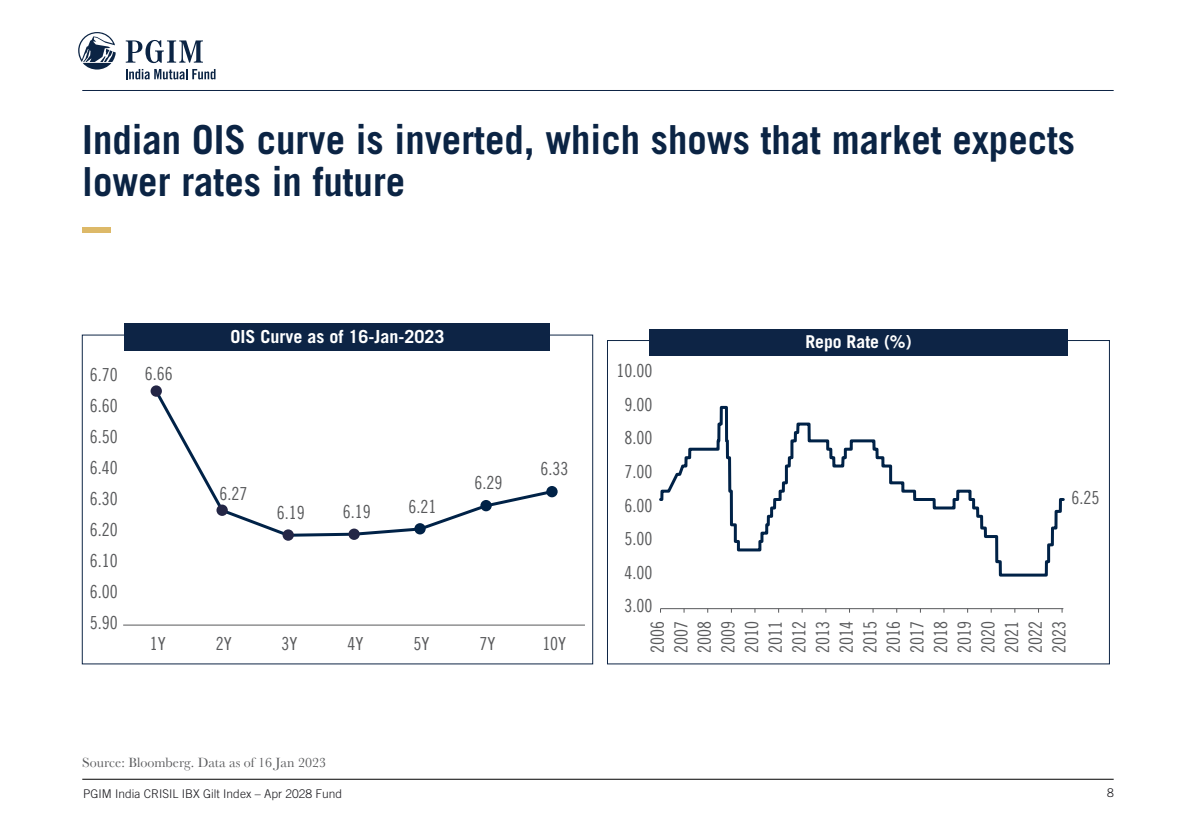
<style>
.page{position:relative;width:1191px;height:840px;background:#fff}
.page>*{position:absolute;margin:0;border:0;box-sizing:border-box;transform-origin:0 0}
.t1{font:700 40px/42px "Trade Gothic LT";color:#0b2444}
.t2{font:18px/23.6px "Trade Gothic LT Com Cn 18";color:#58595b;text-align:justify}
.t3{font:700 18px "Trade Gothic LT";color:#fff}
.t4{font:700 17.8px "Trade Gothic LT";color:#fff}
.t5{font:14px "Baskerville";color:#58595b}
.t6{font:300 12px "Trade Gothic LT";color:#19181d}
</style>
<div class="page">
<hr style="left:82px;top:90px;width:1031px;height:1px;background:#0d2344">
<hr style="left:82px;top:778px;width:1031px;height:1px;background:#000">
<svg style="left:78px;top:32px;width:38px;height:37px"></svg>
<svg style="left:126px;top:40px;width:77px;height:23px"></svg>
<svg style="left:126px;top:69px;width:89px;height:10px"></svg>
<div style="left:82px;top:227px;width:29px;height:5px;background:#ddb968"></div>
<div style="left:649px;top:329px;width:418px;height:26px;background:#0d2445"></div>
<hr style="left:660px;top:607px;width:403px;height:1px;background:#58595b">
<svg style="left:659px;top:405px;width:406px;height:172px"></svg>
<div style="left:125px;top:323px;width:425px;height:27px;background:#0d2445"></div>
<hr style="left:123px;top:624px;width:462px;height:1px;background:#58595b">
<svg style="left:152px;top:393px;width:403px;height:145px"></svg>
<div style="left:151px;top:385px;width:11px;height:11px;background:#242646;border-radius:50%"></div>
<div style="left:216px;top:504px;width:12px;height:11px;background:#242646;border-radius:50%"></div>
<div style="left:282px;top:529px;width:12px;height:11px;background:#242646;border-radius:50%"></div>
<div style="left:348px;top:528px;width:12px;height:11px;background:#242646;border-radius:50%"></div>
<div style="left:414px;top:523px;width:12px;height:11px;background:#002247;border-radius:50%"></div>
<svg style="left:480px;top:499px;width:12px;height:12px"></svg>
<div style="left:546px;top:485px;width:11px;height:12px;background:#002247;border-radius:50%"></div>
<h1 class="t1" style="left:82px;top:118px;width:994px">Indian OIS curve is inverted, which shows that market expects lower rates in future</h1>
<p class="t2" style="left:90px;top:363px;width:29px">6.70</p>
<p class="t2" style="left:90px;top:394px;width:29px">6.60</p>
<p class="t2" style="left:90px;top:425px;width:29px">6.50</p>
<p class="t2" style="left:90px;top:456px;width:29px">6.40</p>
<p class="t2" style="left:90px;top:486px;width:29px">6.30</p>
<p class="t2" style="left:90px;top:517px;width:29px">6.20</p>
<p class="t2" style="left:90px;top:548px;width:29px">6.10</p>
<p class="t2" style="left:90px;top:579px;width:29px">6.00</p>
<p class="t2" style="left:90px;top:610px;width:29px">5.90</p>
<p class="t2" style="left:145px;top:361px;width:29px">6.66</p>
<p class="t3" style="left:230px;top:325px;width:216px">OIS Curve as of 16-Jan-2023</p>
<p class="t2" style="left:220px;top:481px;width:29px">6.27</p>
<p class="t2" style="left:277px;top:500px;width:29px">6.19</p>
<p class="t2" style="left:343px;top:499px;width:29px">6.19</p>
<p class="t2" style="left:409px;top:494px;width:29px">6.21</p>
<p class="t2" style="left:474px;top:470px;width:29px">6.29</p>
<p class="t2" style="left:540px;top:456px;width:29px">6.33</p>
<p class="t2" style="left:150px;top:631px;width:17px">1Y</p>
<p class="t2" style="left:216px;top:631px;width:17px">2Y</p>
<p class="t2" style="left:282px;top:631px;width:17px">3Y</p>
<p class="t2" style="left:348px;top:631px;width:17px">4Y</p>
<p class="t2" style="left:413px;top:631px;width:17px">5Y</p>
<p class="t2" style="left:479px;top:631px;width:17px">7Y</p>
<p class="t2" style="left:542px;top:631px;width:25px">10Y</p>
<p class="t5" style="left:82px;top:753px;width:245px">Source: Bloomberg. Data as of 16 Jan 2023</p>
<p class="t2" style="left:616px;top:359px;width:37px">10.00</p>
<p class="t2" style="left:624px;top:392px;width:29px">9.00</p>
<p class="t2" style="left:624px;top:426px;width:29px">8.00</p>
<p class="t2" style="left:624px;top:459px;width:29px">7.00</p>
<p class="t2" style="left:624px;top:493px;width:29px">6.00</p>
<p class="t2" style="left:624px;top:526px;width:29px">5.00</p>
<p class="t2" style="left:624px;top:560px;width:29px">4.00</p>
<p class="t2" style="left:624px;top:593px;width:29px">3.00</p>
<p class="t4" style="left:805px;top:330px;width:108px">Repo Rate (%)</p>
<p class="t2" style="left:1071px;top:485px;width:29px">6.25</p>
<p class="t2" style="left:645px;top:653px;width:33px;rotate:-90deg">2006<br>2007<br>2008<br>2009<br>2010<br>2011<br>2012<br>2013<br>2014<br>2015<br>2016<br>2017<br>2018<br>2019<br>2020<br>2021<br>2022<br>2023</p>
<p class="t6" style="left:83px;top:786px;width:260px">PGIM India CRISIL IBX Gilt Index – Apr 2028 Fund</p>
<p class="t6" style="left:1107px;top:784px;width:8px">8</p>
</div>
